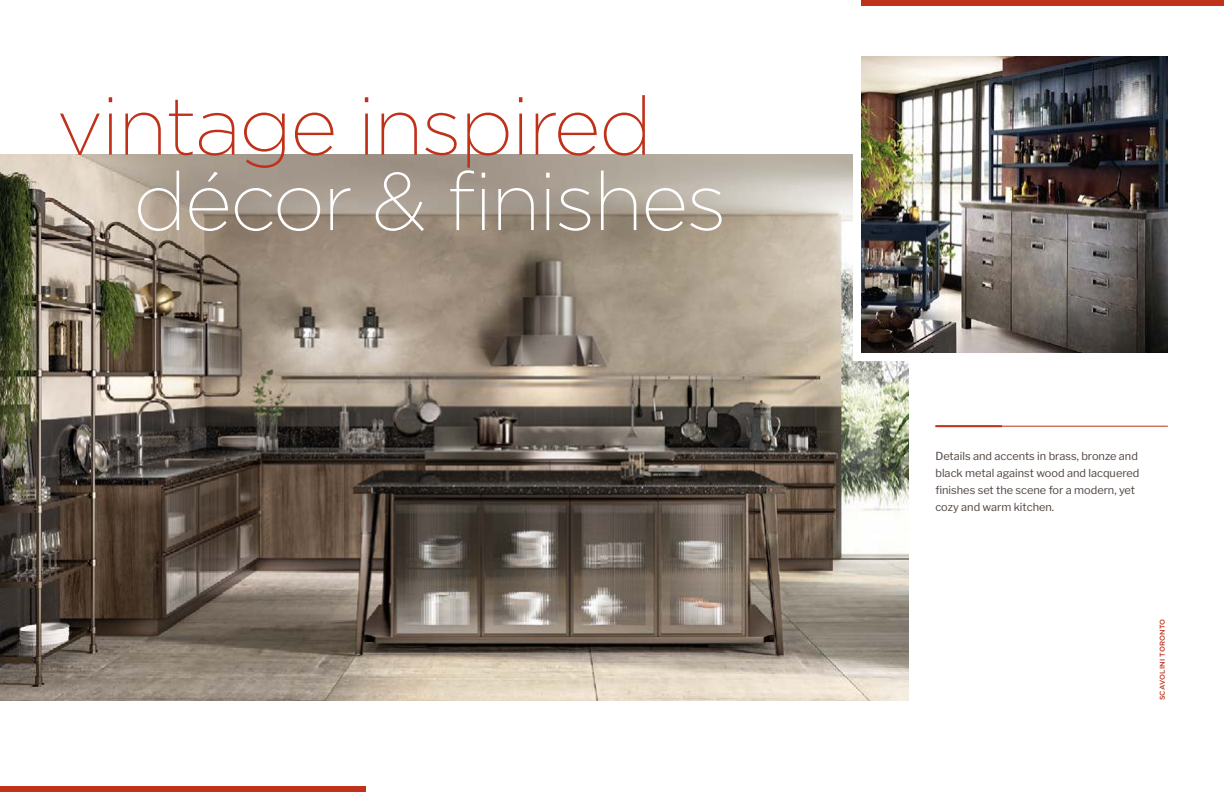
<style>
.page{position:relative;width:1224px;height:792px;background:#fff}
.page>*{position:absolute;margin:0;border:0;box-sizing:border-box;transform-origin:0 0}
.t1{font:200 81.5px "Gotham";letter-spacing:-.025em;color:#c0311a}
.t2{font:200 81.5px "Gotham";letter-spacing:-.025em;color:#fff}
.t3{font:11px/17px "Libre Franklin";color:#4d423d}
.t4{font:500 7px "Gotham";letter-spacing:.02em;color:#c0311a}
</style>
<div class="page">
<img style="left:0;top:155px;width:908px;height:545px">
<div style="left:853px;top:43px;width:298px;height:318px;background:#fff"></div>
<hr style="left:935px;top:426px;width:233px;height:1px;background:#c0311a">
<hr style="left:935px;top:425px;width:67px;height:2px;background:#c0311a">
<img style="left:862px;top:57px;width:306px;height:295px">
<div style="left:0;top:786px;width:366px;height:6px;background:#c0311a"></div>
<div style="left:862px;top:0;width:362px;height:6px;background:#c0311a"></div>
<h1 class="t1" style="left:57px;top:75px;width:597px">vintage inspired</h1>
<h1 class="t2" style="left:133px;top:151px;width:595px">décor &amp; finishes</h1>
<p class="t3" style="left:935px;top:447px;width:206px">Details and accents in brass, bronze and black metal against wood and lacquered finishes set the scene for a modern, yet cozy and warm kitchen.</p>
<p class="t4" style="left:1158px;top:700px;width:83px;rotate:-90deg">SCAVOLINI TORONTO</p>
</div>
